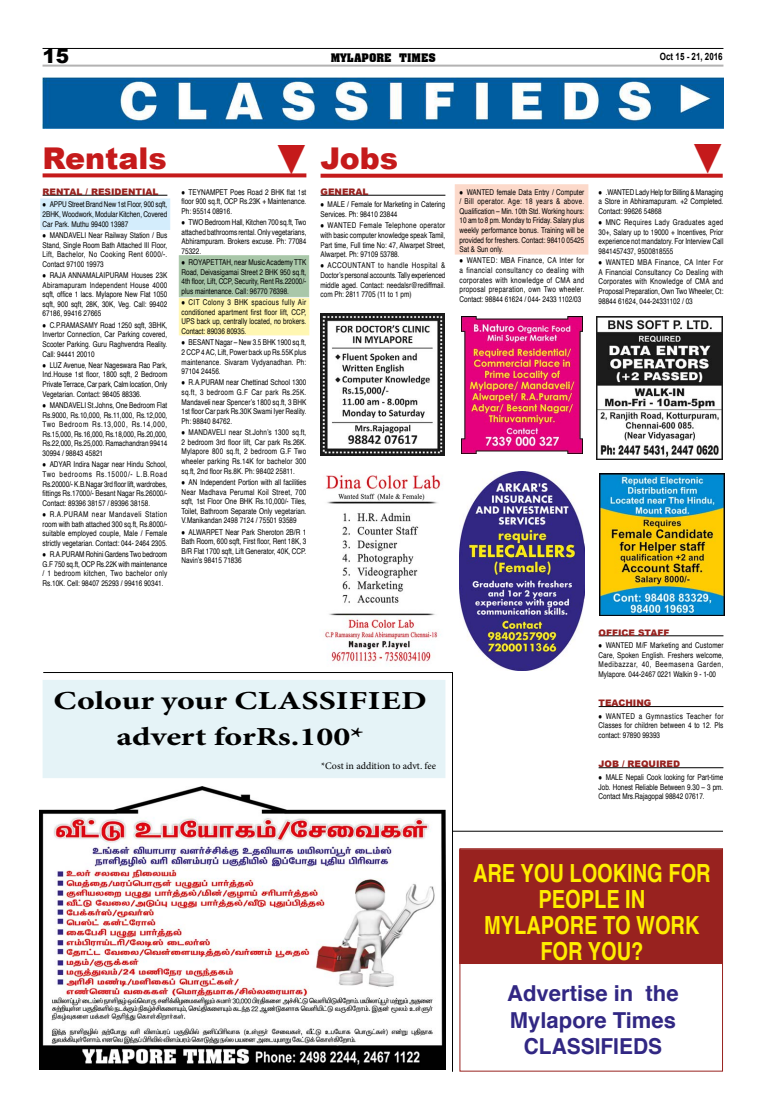
<style>
.page{position:relative;width:766px;height:1120px;background:#fff}
.page>*{position:absolute;margin:0;border:0;box-sizing:border-box;transform-origin:0 0}
.t1{font:900 30px "Arial";color:#c51a1b}
.t2{font:700 26px/36px "Minion Pro";color:#000;text-align:center;scale:1.3 1}
.t3{font:700 25px/26px "Helvetica";color:#ffed00;text-align:center;scale:.8 1}
.t4{font:700 22px/26.4px "Helvetica";color:#312783;text-align:center}
.t5{font:900 20px "Arial";color:#000}
.t6{font:700 11.5px "Aachen BT";color:#000}
.t7{font:10px "Minion Pro";color:#000}
.t8{font:700 10px "Arial";color:#000;scale:.8 1}
.t9{font:900 9px "Arial";color:#98221f}
.t10{font:8px/9.6px "Helvetica";color:#000;text-align:justify;scale:.8 1}
</style>
<div class="page">
<hr style="left:42px;top:65px;width:681px;height:2px;background:#b3b2b2">
<hr style="left:42px;top:48px;width:681px;height:1px;background:#000">
<div style="left:454px;top:184px;width:134px;height:70px;background:#fcd9ca;border:1px solid #fcd9ca"></div>
<div style="left:179px;top:298px;width:130px;height:37px;background:#fff7b2"></div>
<div style="left:179px;top:255px;width:130px;height:42px;background:#a9c7a9;border:1px solid #a9c7a9"></div>
<div style="left:40px;top:198px;width:130px;height:32px;background:#d4edfc;border:1px solid #d4edfc"></div>
<div style="left:459px;top:849px;width:263px;height:115px;background:#98221f"></div>
<div style="left:459px;top:848px;width:263px;height:223px;border:1px solid #98221f"></div>
<img style="left:42px;top:77px;width:681px;height:51px">
<svg style="left:320px;top:174px;width:402px;height:4px;fill:#c51a1b"></svg>
<svg style="left:43px;top:173px;width:263px;height:4px"></svg>
<hr style="left:320px;top:195px;width:125px;height:1px;background:#000">
<hr style="left:43px;top:195px;width:124px;height:1px;background:#000">
<hr style="left:598px;top:635px;width:125px;height:1px;background:#000">
<hr style="left:598px;top:706px;width:125px;height:1px;background:#000">
<hr style="left:598px;top:767px;width:125px;height:1px;background:#000">
<img style="left:323px;top:475px;width:118px;height:188px">
<img style="left:320px;top:314px;width:125px;height:141px">
<img style="left:461px;top:317px;width:121px;height:136px">
<img style="left:596px;top:316px;width:126px;height:143px">
<img style="left:599px;top:474px;width:124px;height:141px">
<img style="left:459px;top:472px;width:125px;height:198px">
<img style="left:40px;top:786px;width:405px;height:283px">
<div style="left:43px;top:680px;width:402px;height:98px;background:#e5f3f7"></div>
<hr style="left:43px;top:672px;width:409px;height:1px;background:#000">
<hr style="left:452px;top:672px;width:1px;height:400px;background:#000">
<hr style="left:452px;top:831px;width:270px;height:1px;background:#000">
<svg style="left:693px;top:173px;width:28px;height:1px"></svg>
<svg style="left:277px;top:173px;width:28px;height:2px"></svg>
<h3 class="t5" style="left:43px;top:41px;width:28px">15</h3>
<h3 class="t6" style="left:330px;top:50px;width:107px">MYLAPORE TIMES</h3>
<p class="t8" style="left:659px;top:50px;width:80px">Oct 15 - 21, 2016</p>
<h1 class="t1" style="left:43px;top:136px;width:126px">Rentals</h1>
<p class="t9" style="left:43px;top:185px;width:117px">RENTAL / RESIDENTIAL</p>
<p class="t10" style="left:43px;top:200px;width:157px">●● APPU Street Brand New 1st Floor, 900 sqft, 2BHK, Woodwork, Modular Kitchen, Covered Car Park. Muthu 99400 13987</p>
<p class="t10" style="left:43px;top:231px;width:157px">●● MANDAVELI Near Railway Station / Bus Stand, Single Room Bath Attached III Floor, Lift, Bachelor, No Cooking Rent 6000/-.<br>Contact 97100 19973</p>
<p class="t10" style="left:43px;top:271px;width:157px">●● RAJA ANNAMALAIPURAM Houses 23K Abiramapuram Independent House 4000 sqft, office 1 lacs. Mylapore New Flat 1050 sqft, 900 sqft, 28K, 30K, Veg. Call: 99402<br>67186, 99416 27665</p>
<p class="t10" style="left:43px;top:320px;width:157px">●● C.P.RAMASAMY Road 1250 sqft, 3BHK, Invertor Connection, Car Parking covered, Scooter Parking. Guru Raghvendra Reality.<br>Call: 94441 20010</p>
<p class="t10" style="left:43px;top:360px;width:157px">●● LUZ Avenue, Near Nageswara Rao Park, Ind.House 1st floor, 1800 sqft, 2 Bedroom Private Terrace, Car park, Calm location, Only Vegetarian. Contact: 98405 88336.</p>
<p class="t10" style="left:43px;top:401px;width:157px">●● MANDAVELI St.Johns, One Bedroom Flat Rs.9000, Rs.10,000, Rs.11,000, Rs.12,000, Two Bedroom Rs.13,000, Rs.14,000, Rs.15,000, Rs.16,000, Rs.18,000, Rs.20,000, Rs.22,000, Rs.25,000. Ramachandran 99414<br>30994 / 98843 45821</p>
<p class="t10" style="left:43px;top:460px;width:157px">●● ADYAR Indira Nagar near Hindu School, Two bedrooms Rs.15000/- L.B.Road Rs.20000/- K.B.Nagar 3rd floor lift, wardrobes, fittings Rs.17000/- Besant Nagar Rs.26000/- Contact: 89396 38157 / 89396 38158.</p>
<p class="t10" style="left:43px;top:510px;width:157px">●● R.A.PURAM near Mandaveli Station room with bath attached 300 sq.ft, Rs.8000/- suitable employed couple, Male / Female strictly vegetarian. Contact: 044- 2464 2305.</p>
<p class="t10" style="left:43px;top:550px;width:157px">●● R.A.PURAM Rohini Gardens Two bedroom G.F 750 sq.ft, OCP Rs.22K with maintenance / 1 bedroom kitchen, Two bachelor only Rs.10K. Cell: 98407 25293 / 99416 90341.</p>
<p class="t10" style="left:181px;top:187px;width:157px">●● TEYNAMPET Poes Road 2 BHK flat 1st floor 900 sq.ft, OCP Rs.23K + Maintenance.<br>Ph: 95514 08916.</p>
<p class="t10" style="left:181px;top:218px;width:157px">●● TWO Bedroom Hall, Kitchen 700 sq.ft, Two attached bathrooms rental. Only vegetarians, Abhirampuram. Brokers excuse. Ph: 77084<br>75322.</p>
<p class="t10" style="left:181px;top:258px;width:157px">●● ROYAPETTAH, near Music Academy TTK Road, Deivasigamai Street 2 BHK 950 sq.ft, 4th floor, Lift, CCP, Security, Rent Rs.22000/- plus maintenance. Call: 96770 76398.</p>
<p class="t10" style="left:181px;top:298px;width:157px">●● CIT Colony 3 BHK spacious fully Air conditioned apartment first floor lift, CCP, UPS back up, centrally located, no brokers.<br>Contact: 89036 80935.</p>
<p class="t10" style="left:181px;top:338px;width:157px">●● BESANT Nagar – New 3.5 BHK 1900 sq.ft, 2 CCP 4 AC, Lift, Power back up Rs.55K plus maintenance. Sivaram Vydyanadhan. Ph:<br>97104 24456.</p>
<p class="t10" style="left:181px;top:378px;width:157px">●● R.A.PURAM near Chettinad School 1300 sq.ft, 3 bedroom G.F Car park Rs.25K.<br>Mandaveli near Spencer’s 1800 sq.ft, 3 BHK 1st floor Car park Rs.30K Swami Iyer Reality.<br>Ph: 98840 84762.</p>
<p class="t10" style="left:181px;top:428px;width:157px">●● MANDAVELI near St.John’s 1300 sq.ft, 2 bedroom 3rd floor lift, Car park Rs.26K.<br>Mylapore 800 sq.ft, 2 bedroom G.F Two wheeler parking Rs.14K for bachelor 300 sq.ft, 2nd floor Rs.8K. Ph: 98402 25811.</p>
<p class="t10" style="left:181px;top:477px;width:157px">●● AN Independent Portion with all facilities Near Madhava Perumal Koil Street, 700 sqft, 1st Floor One BHK Rs.10,000/- Tiles, Toilet, Bathroom Separate Only vegetarian.<br>V.Manikandan 2498 7124 / 75501 93589</p>
<p class="t10" style="left:181px;top:527px;width:157px">●● ALWARPET Near Park Sheroton 2B/R 1<br>Bath Room, 600 sqft, First floor, Rent 18K, 3<br>B/R Flat 1700 sqft, Lift Generator, 40K, CCP.<br>Navin’s 98415 71836</p>
<h1 class="t1" style="left:320px;top:137px;width:79px">Jobs</h1>
<p class="t9" style="left:320px;top:185px;width:49px">GENERAL</p>
<p class="t10" style="left:320px;top:200px;width:157px">●● MALE / Female for Marketing in Catering<br>Services. Ph: 98410 23844</p>
<p class="t10" style="left:320px;top:221px;width:157px">●● WANTED Female Telephone operator with basic computer knowledge speak Tamil, Part time, Full time No: 47, Alwarpet Street, Alwarpet. Ph: 97109 53788.</p>
<p class="t10" style="left:320px;top:261px;width:157px">●● ACCOUNTANT to handle Hospital &amp; Doctor’s personal accounts. Tally experienced middle aged. Contact: needalsr@rediffmail. com Ph: 2811 7705 (11 to 1 pm)</p>
<p class="t10" style="left:459px;top:187px;width:157px">●● WANTED female Data Entry / Computer / Bill operator. Age: 18 years &amp; above.<br>Qualification – Min. 10th Std. Working hours:<br>10 am to 8 pm. Monday to Friday. Salary plus weekly performance bonus. Training will be provided for freshers. Contact: 98410 05425<br>Sat &amp; Sun only.</p>
<p class="t10" style="left:459px;top:256px;width:158px">●● WANTED: MBA Finance, CA Inter for a financial consultancy co dealing with corporates with knowledge of CMA and proposal preparation, own Two wheeler.<br>Contact: 98844 61624 / 044- 2433 1102/03</p>
<p class="t10" style="left:598px;top:187px;width:157px">●● .WANTED Lady Help for Billing &amp; Managing a Store in Abhiramapuram. +2 Completed.<br>Contact: 99626 54868</p>
<p class="t10" style="left:598px;top:218px;width:157px">●● MNC Requires Lady Graduates aged 30+, Salary up to 19000 + Incentives, Prior experience not mandatory. For Interview Call 9841457437, 9500818555</p>
<p class="t10" style="left:598px;top:258px;width:157px">●● WANTED MBA Finance, CA Inter For A Financial Consultancy Co Dealing with Corporates with Knowledge of CMA and Proposal Preparation, Own Two Wheeler, Ct:<br>98844 61624, 044-24331102 / 03</p>
<h2 class="t2" style="left:53px;top:682px;width:288px">Colour your CLASSIFIED advert forRs.100*</h2>
<p class="t7" style="left:321px;top:759px;width:116px">*Cost in addition to advt. fee</p>
<p class="t9" style="left:598px;top:626px;width:72px">OFFICE STAFF</p>
<p class="t10" style="left:598px;top:640px;width:157px">●● WANTED M/F Marketing and Customer Care, Spoken English. Freshers welcome, Medibazzar, 40, Beemasena Garden, Mylapore. 044-2467 0221 Walkin 9 - 1-00</p>
<p class="t9" style="left:598px;top:696px;width:54px">TEACHING</p>
<p class="t10" style="left:598px;top:711px;width:157px">●● WANTED a Gymnastics Teacher for Classes for children between 4 to 12. Pls contact: 97890 99393</p>
<p class="t9" style="left:598px;top:758px;width:83px">JOB / REQUIRED</p>
<p class="t10" style="left:598px;top:772px;width:157px">●● MALE Nepali Cook looking for Part-time Job. Honest Reliable Between 9.30 – 3 pm.<br>Contact Mrs.Rajagopal 98842 07617.</p>
<h3 class="t3" style="left:473px;top:860px;width:298px">ARE YOU LOOKING FOR<br>PEOPLE IN<br>MYLAPORE TO WORK<br>FOR YOU?</h3>
<h3 class="t4" style="left:507px;top:980px;width:173px">Advertise in the<br>Mylapore Times<br>CLASSIFIEDS</h3>
</div>
